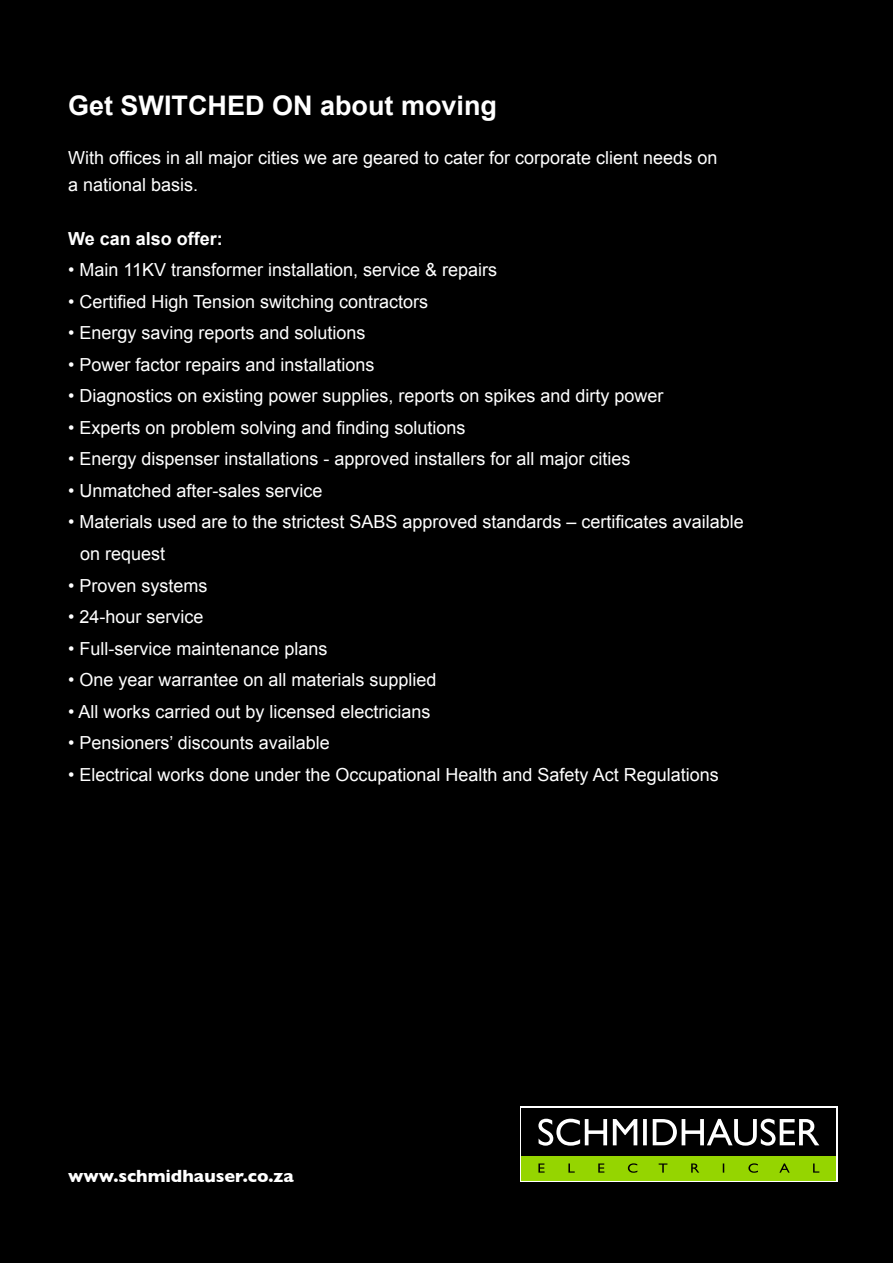
<style>
.page{position:relative;width:893px;height:1263px;background:#000}
.page>*{position:absolute;margin:0;border:0;box-sizing:border-box;transform-origin:0 0}
.t1{font:700 27px "Arial";color:#fff}
.t2{font:18px/27px "Arial";color:#fff}
.t3{font:700 18px "Gill Sans";color:#fff}
.t4{font:700 18px "Arial";color:#fff}
</style>
<div class="page">
<div style="left:520px;top:1106px;width:318px;height:76px;background:#fff"></div>
<div style="left:521px;top:1108px;width:315px;height:48px;background:#000"></div>
<div style="left:521px;top:1156px;width:315px;height:25px;background:#95d500"></div>
<svg style="left:538px;top:1119px;width:281px;height:27px"></svg>
<svg style="left:538px;top:1163px;width:281px;height:10px"></svg>
<h1 class="t1" style="left:68px;top:88px;width:431px">Get SWITCHED ON about moving</h1>
<p class="t2" style="left:68px;top:144px;width:651px">With offices in all major cities we are geared to cater for corporate client needs on a national basis.</p>
<p class="t4" style="left:68px;top:227px;width:156px">We can also offer:</p>
<p class="t2" style="left:68px;top:257px;width:431px">• Main 11KV transformer installation, service &amp; repairs</p>
<p class="t2" style="left:68px;top:288px;width:362px">• Certified High Tension switching contractors</p>
<p class="t2" style="left:68px;top:320px;width:299px">• Energy saving reports and solutions</p>
<p class="t2" style="left:68px;top:351px;width:308px">• Power factor repairs and installations</p>
<p class="t2" style="left:68px;top:383px;width:597px">• Diagnostics on existing power supplies, reports on spikes and dirty power</p>
<p class="t2" style="left:68px;top:414px;width:399px">• Experts on problem solving and finding solutions</p>
<p class="t2" style="left:68px;top:446px;width:564px">• Energy dispenser installations - approved installers for all major cities</p>
<p class="t2" style="left:68px;top:477px;width:256px">• Unmatched after-sales service</p>
<p class="t2" style="left:80px;top:507px;width:665px;line-height:31.5px;text-indent:-12px">• Materials used are to the strictest SABS approved standards – certificates available on request</p>
<p class="t2" style="left:68px;top:572px;width:141px">• Proven systems</p>
<p class="t2" style="left:68px;top:603px;width:137px">• 24-hour service</p>
<p class="t2" style="left:68px;top:635px;width:261px">• Full-service maintenance plans</p>
<p class="t2" style="left:68px;top:666px;width:370px">• One year warrantee on all materials supplied</p>
<p class="t2" style="left:68px;top:698px;width:364px">• All works carried out by licensed electricians</p>
<p class="t2" style="left:68px;top:729px;width:263px">• Pensioners’ discounts available</p>
<p class="t2" style="left:68px;top:761px;width:652px">• Electrical works done under the Occupational Health and Safety Act Regulations</p>
<p class="t3" style="left:68px;top:1162px;width:227px">www.schmidhauser.co.za</p>
</div>
